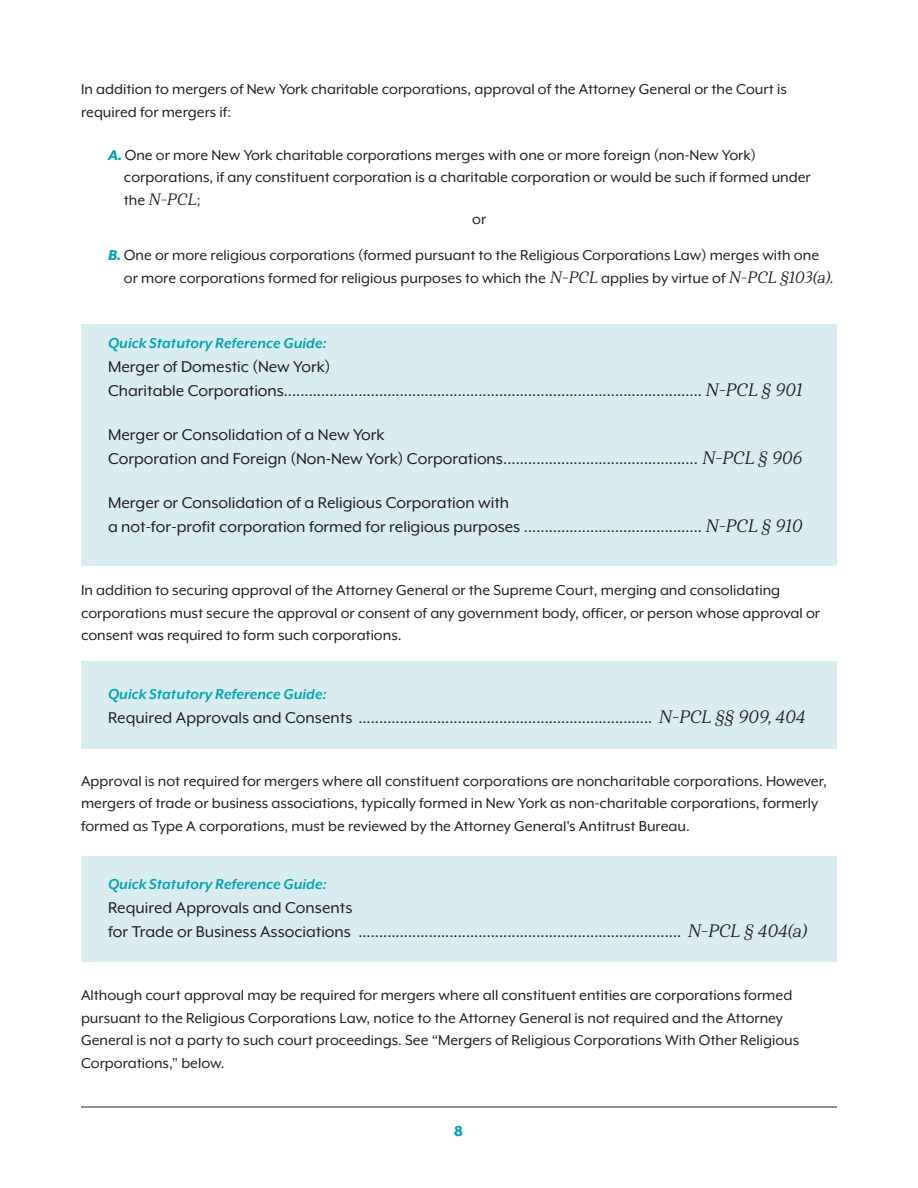
<style>
.page{position:relative;width:918px;height:1188px;background:#fff}
.page>*{position:absolute;margin:0;border:0;box-sizing:border-box;transform-origin:0 0}
.Body__2{font:18px "Mr Eaves XL Mod OT";color:#231f20}
.Body__2-2{font:16.5px/22.5px "Mr Eaves XL Mod OT";color:#231f20}
.Body__2-3{font:italic 700 16.5px "Mr Eaves XL Mod OT";color:#00a5b1}
.Body__2-4{font:16.5px "Haboro Serif Nor Reg It";color:#231f20}
.t1{font:800 16.5px "Mr Eaves XL Mod OT";color:#00a5b1}
.s1{font-weight:800;font-style:italic;color:#00a5b1}
.s2{font-family:"Mr Eaves XL Mod OT"}
.s3{font-family:"Haboro Serif Nor Reg It"}
</style>
<div class="page">
<hr style="left:81px;top:1107px;width:756px;height:1px;background:#231f20">
<div style="left:81px;top:662px;width:756px;height:87px;background:#d9ecf0"></div>
<div style="left:81px;top:856px;width:756px;height:106px;background:#d9ecf0"></div>
<div style="left:81px;top:324px;width:756px;height:241px;background:#d9ecf0"></div>
<p class="Body__2-2" style="left:81px;top:78px;width:707px">In addition to mergers of New York charitable corporations, approval of the Attorney General or the Court is required for mergers if:</p>
<p class="Body__2-2" style="left:108px;top:143px;width:650px"><span class="s1">A.</span> One or more New York charitable corporations merges with one or more foreign (non-New York)</p>
<p class="Body__2-2" style="left:124px;top:166px;width:688px">corporations, if any constituent corporation is a charitable corporation or would be such if formed under</p>
<p class="Body__2-4" style="left:124px;top:189px;width:78px"><span class="s2">the</span> N-PCL<span class="s2">;</span></p>
<p class="Body__2-2" style="left:472px;top:208px;width:16px">or</p>
<p class="Body__2-2" style="left:108px;top:244px;width:713px"><span class="s1">B.</span> One or more religious corporations (formed pursuant to the Religious Corporations Law) merges with one</p>
<p class="Body__2-2" style="left:124px;top:266px;width:711px">or more corporations formed for religious purposes to which the <span class="s3">N-PCL</span> applies by virtue of <span class="s3">N-PCL §103(a).</span></p>
<p class="Body__2-3" style="left:108px;top:335px;width:220px">Quick Statutory Reference Guide:</p>
<p class="Body__2" style="left:108px;top:357px;width:224px">Merger of Domestic (New York)</p>
<p class="Body__2" style="left:108px;top:381px;width:696px">Charitable Corporations..................................................................................................... <span class="s3">N-PCL § 901</span></p>
<p class="Body__2" style="left:108px;top:426px;width:278px">Merger or Consolidation of a New York</p>
<p class="Body__2" style="left:108px;top:450px;width:696px">Corporation and Foreign (Non-New York) Corporations............................................... <span class="s3">N-PCL § 906</span></p>
<p class="Body__2" style="left:108px;top:494px;width:403px">Merger or Consolidation of a Religious Corporation with</p>
<p class="Body__2" style="left:108px;top:518px;width:696px">a not-for-profit corporation formed for religious purposes ........................................... <span class="s3">N-PCL § 910</span></p>
<p class="Body__2-2" style="left:81px;top:579px;width:741px">In addition to securing approval of the Attorney General or the Supreme Court, merging and consolidating corporations must secure the approval or consent of any government body, officer, or person whose approval or consent was required to form such corporations.</p>
<p class="Body__2-3" style="left:108px;top:686px;width:220px">Quick Statutory Reference Guide:</p>
<p class="Body__2" style="left:108px;top:708px;width:699px">Required Approvals and Consents ....................................................................... <span class="s3">N-PCL §§ 909, 404</span></p>
<p class="Body__2-2" style="left:81px;top:770px;width:748px">Approval is not required for mergers where all constituent corporations are noncharitable corporations. However, mergers of trade or business associations, typically formed in New York as non-charitable corporations, formerly formed as Type A corporations, must be reviewed by the Attorney General's Antitrust Bureau.</p>
<p class="Body__2-3" style="left:108px;top:876px;width:220px">Quick Statutory Reference Guide:</p>
<p class="Body__2" style="left:108px;top:899px;width:246px">Required Approvals and Consents</p>
<p class="Body__2" style="left:108px;top:923px;width:700px">for Trade or Business Associations .............................................................................. <span class="s3">N-PCL § 404(a)</span></p>
<p class="Body__2-2" style="left:81px;top:984px;width:720px">Although court approval may be required for mergers where all constituent entities are corporations formed pursuant to the Religious Corporations Law, notice to the Attorney General is not required and the Attorney General is not a party to such court proceedings. See “Mergers of Religious Corporations With Other Religious Corporations,” below.</p>
<p class="t1" style="left:454px;top:1121px;width:11px">8</p>
</div>
